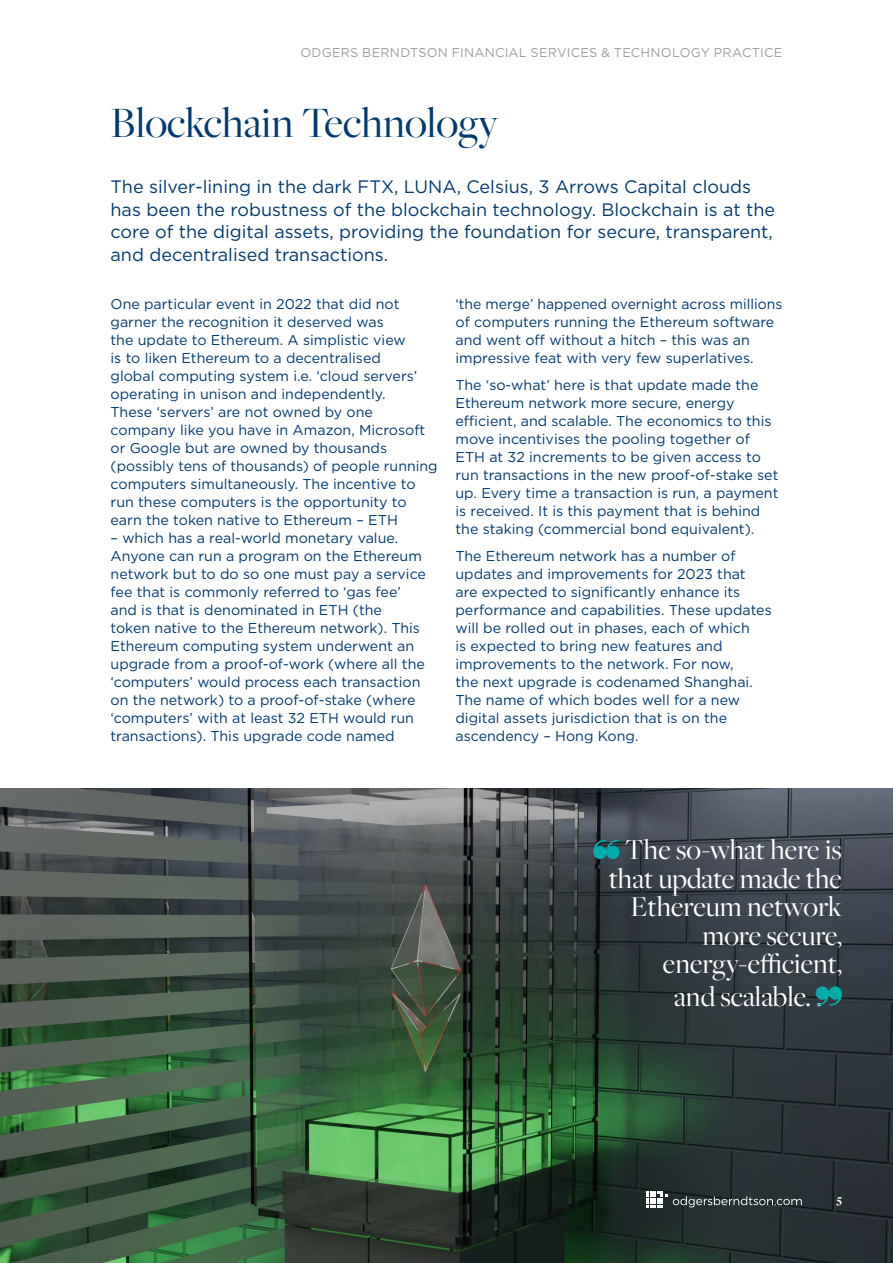
<style>
.page{position:relative;width:893px;height:1263px;background:#fff}
.page>*{position:absolute;margin:0;border:0;box-sizing:border-box;transform-origin:0 0}
.t1{font:45px "Freight Big Pro";color:#003a70}
.t2{font:30px/28.5px "Freight Big Pro";color:#fff;text-align:right}
.t3{font:18px/22.5px "Gotham";color:#003a70}
.t4{font:14.25px/18px "Gotham";color:#003a70}
.t5{font:12.75px "Gotham";letter-spacing:.02em;color:#9d9d9c}
.t6{font:12px "Freight Big";color:#fff}
.s1{font-size:31.5px}
</style>
<div class="page">
<img style="left:0;top:789px;width:893px;height:474px">
<svg style="left:646px;top:1191px;width:156px;height:17px"></svg>
<svg style="left:593px;top:840px;width:27px;height:19px"></svg>
<svg style="left:816px;top:986px;width:26px;height:19px"></svg>
<p class="t5" style="left:300px;top:44px;width:483px">ODGERS BERNDTSON FINANCIAL SERVICES &amp; TECHNOLOGY PRACTICE</p>
<h1 class="t1" style="left:111px;top:93px;width:389px">Blockchain Technology</h1>
<p class="t3" style="left:111px;top:175px;width:666px">The silver-lining in the dark FTX, LUNA, Celsius, 3 Arrows Capital clouds has been the robustness of the blockchain technology. Blockchain is at the core of the digital assets, providing the foundation for secure, transparent, and decentralised transactions.</p>
<p class="t4" style="left:111px;top:295px;width:328px">One particular event in 2022 that did not garner the recognition it deserved was<br>the update to Ethereum. A simplistic view<br>is to liken Ethereum to a decentralised<br>global computing system i.e. ‘cloud servers’ operating in unison and independently.<br>These ‘servers’ are not owned by one company like you have in Amazon, Microsoft or Google but are owned by thousands (possibly tens of thousands) of people running computers simultaneously. The incentive to run these computers is the opportunity to earn the token native to Ethereum – ETH</p>
<p class="t4" style="left:111px;top:529px;width:317px">– which has a real-world monetary value.<br>Anyone can run a program on the Ethereum network but to do so one must pay a service fee that is commonly referred to ‘gas fee’ and is that is denominated in ETH (the<br>token native to the Ethereum network). This Ethereum computing system underwent an upgrade from a proof-of-work (where all the ‘computers’ would process each transaction on the network) to a proof-of-stake (where ‘computers’ with at least 32 ETH would run transactions). This upgrade code named</p>
<p class="t4" style="left:455px;top:295px;width:328px">‘the merge’ happened overnight across millions of computers running the Ethereum software and went off without a hitch – this was an impressive feat with very few superlatives.</p>
<p class="t4" style="left:455px;top:376px;width:324px">The ‘so-what’ here is that update made the Ethereum network more secure, energy efficient, and scalable. The economics to this move incentivises the pooling together of ETH at 32 increments to be given access to run transactions in the new proof-of-stake set up. Every time a transaction is run, a payment is received. It is this payment that is behind the staking (commercial bond equivalent).</p>
<p class="t4" style="left:455px;top:547px;width:318px">The Ethereum network has a number of updates and improvements for 2023 that<br>are expected to significantly enhance its performance and capabilities. These updates will be rolled out in phases, each of which<br>is expected to bring new features and improvements to the network. For now,<br>the next upgrade is codenamed Shanghai.<br>The name of which bodes well for a new digital assets jurisdiction that is on the ascendency – Hong Kong.</p>
<h2 class="t2" style="left:609px;top:834px;width:235px">The so-what here is that update made the<br>Ethereum network more secure, energy-efficient,</h2>
<h2 class="t2" style="left:674px;top:981px;width:150px">and scalable. <span class="s1">.</span></h2>
<p class="t6" style="left:837px;top:1193px;width:6px">5</p>
</div>
